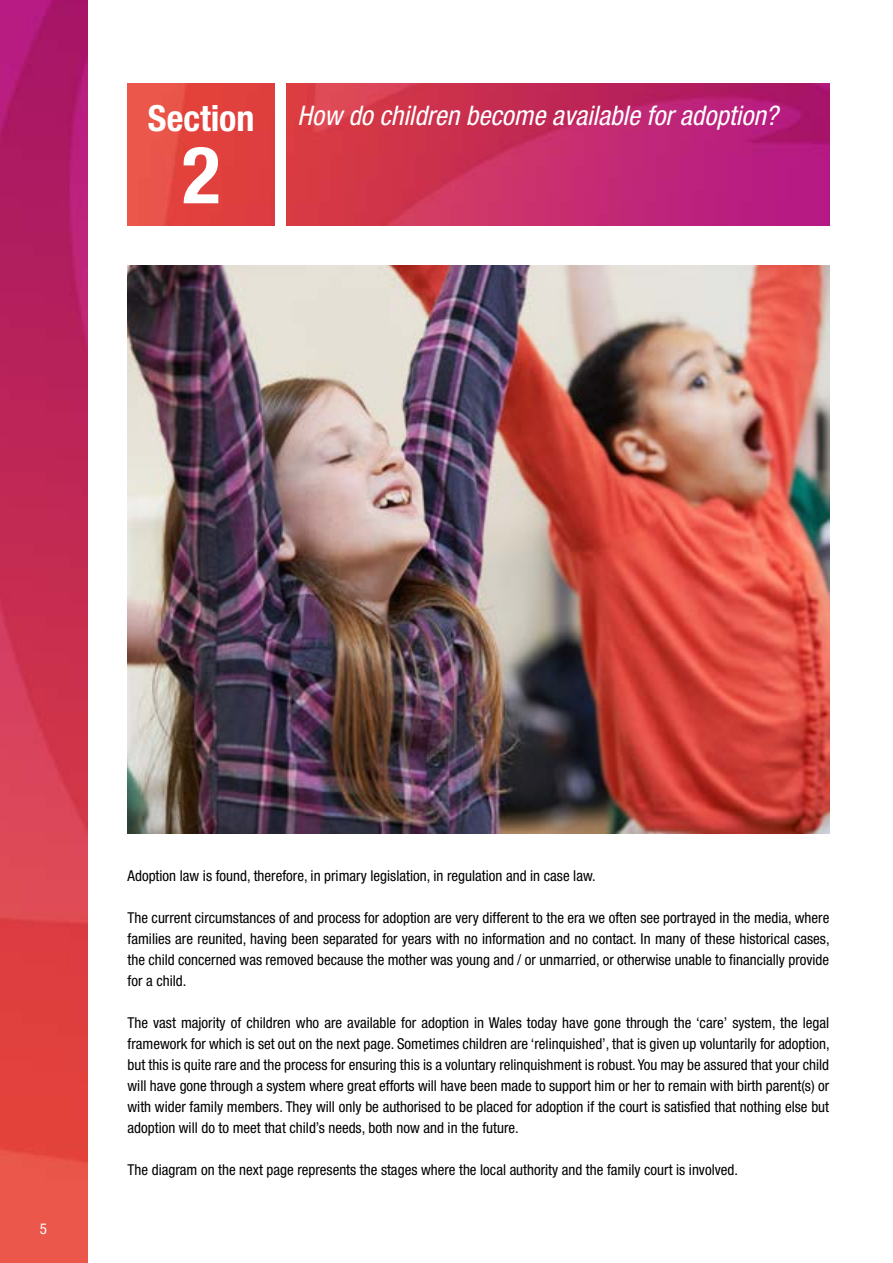
<style>
.page{position:relative;width:893px;height:1263px;background:#fff}
.page>*{position:absolute;margin:0;border:0;box-sizing:border-box;transform-origin:0 0}
.t1{font:700 condensed 79.5px "Helvetica Neue LT Std";color:#fff}
.t2{font:700 condensed 36px "Helvetica Neue LT Std";color:#fff}
.t3{font:italic condensed 27px "Helvetica Neue LT Std";color:#fff}
.t4{font:condensed 15px/21px "Helvetica Neue LT Std";color:#000;text-align:justify}
.t5{font:condensed 15px "Helvetica Neue LT Std";color:#fff}
</style>
<div class="page">
<img style="left:0;top:0;width:87px;height:1263px">
<img style="left:128px;top:84px;width:701px;height:142px">
<div style="left:275px;top:80px;width:10px;height:151px;background:#fff"></div>
<img style="left:128px;top:266px;width:701px;height:567px">
<h2 class="t2" style="left:148px;top:97px;width:108px">Section</h2>
<h1 class="t1" style="left:182px;top:127px;width:40px">2</h1>
<h3 class="t3" style="left:298px;top:100px;width:482px">How do children become available for adoption?</h3>
<p class="t5" style="left:40px;top:1220px;width:9px">5</p>
<p class="t4" style="left:128px;top:865px;width:470px">Adoption law is found, therefore, in primary legislation, in regulation and in case law.</p>
<p class="t4" style="left:128px;top:907px;width:704px">The current circumstances of and process for adoption are very different to the era we often see portrayed in the media, where families are reunited, having been separated for years with no information and no contact. In many of these historical cases, the child concerned was removed because the mother was young and / or unmarried, or otherwise unable to financially provide for a child.</p>
<p class="t4" style="left:128px;top:1012px;width:704px">The vast majority of children who are available for adoption in Wales today have gone through the ‘care’ system, the legal framework for which is set out on the next page. Sometimes children are ‘relinquished’, that is given up voluntarily for adoption, but this is quite rare and the process for ensuring this is a voluntary relinquishment is robust. You may be assured that your child will have gone through a system where great efforts will have been made to support him or her to remain with birth parent(s) or with wider family members. They will only be authorised to be placed for adoption if the court is satisfied that nothing else but adoption will do to meet that child’s needs, both now and in the future.</p>
<p class="t4" style="left:128px;top:1159px;width:612px">The diagram on the next page represents the stages where the local authority and the family court is involved.</p>
</div>
